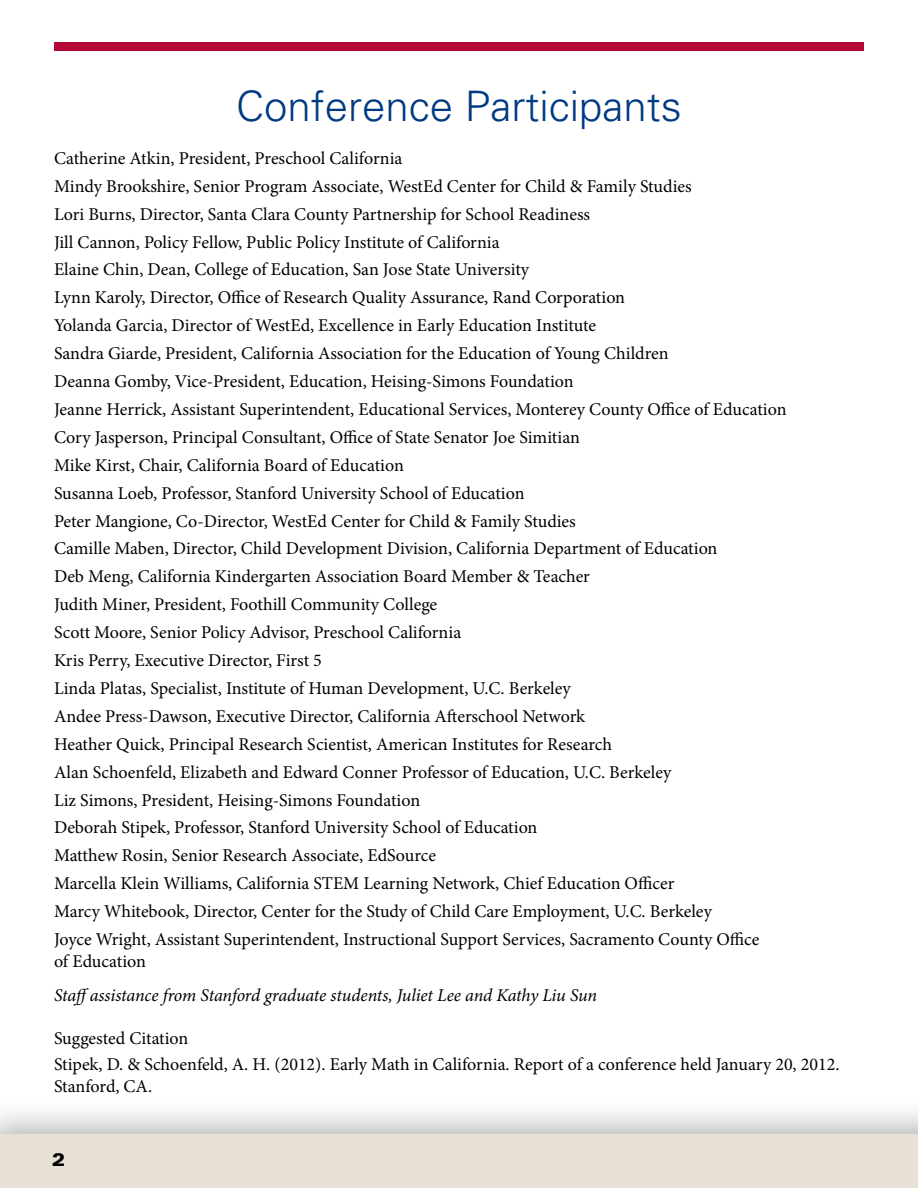
<style>
.page{position:relative;width:918px;height:1188px;background:#fff}
.page>*{position:absolute;margin:0;border:0;box-sizing:border-box;transform-origin:0 0}
.t1{font:300 42px "Univers";color:#013a81}
.t2{font:18px/27.9px "Minion Pro";color:#000}
.t3{font:italic 18px "Minion Pro";letter-spacing:-.01em;color:#000}
.t4{font:900 expanded 18px "Univers";color:#000}
</style>
<div class="page">
<div style="left:0;top:1097px;width:918px;height:91px;background:#000;opacity:.3"></div>
<div style="left:0;top:1134px;width:918px;height:54px;background:#e7e1d5"></div>
<div style="left:54px;top:42px;width:810px;height:9px;background:#b30838"></div>
<h1 class="t1" style="left:236px;top:81px;width:447px">Conference Participants</h1>
<p class="t2" style="left:54px;top:144px;width:734px">Catherine Atkin, President, Preschool California<br>Mindy Brookshire, Senior Program Associate, WestEd Center for Child &amp; Family Studies<br>Lori Burns, Director, Santa Clara County Partnership for School Readiness<br>Jill Cannon, Policy Fellow, Public Policy Institute of California<br>Elaine Chin, Dean, College of Education, San Jose State University<br>Lynn Karoly, Director, Office of Research Quality Assurance, Rand Corporation<br>Yolanda Garcia, Director of WestEd, Excellence in Early Education Institute<br>Sandra Giarde, President, California Association for the Education of Young Children<br>Deanna Gomby, Vice-President, Education, Heising-Simons Foundation<br>Jeanne Herrick, Assistant Superintendent, Educational Services, Monterey County Office of Education Cory Jasperson, Principal Consultant, Office of State Senator Joe Simitian<br>Mike Kirst, Chair, California Board of Education<br>Susanna Loeb, Professor, Stanford University School of Education<br>Peter Mangione, Co-Director, WestEd Center for Child &amp; Family Studies<br>Camille Maben, Director, Child Development Division, California Department of Education<br>Deb Meng, California Kindergarten Association Board Member &amp; Teacher<br>Judith Miner, President, Foothill Community College<br>Scott Moore, Senior Policy Advisor, Preschool California<br>Kris Perry, Executive Director, First 5<br>Linda Platas, Specialist, Institute of Human Development, U.C. Berkeley<br>Andee Press-Dawson, Executive Director, California Afterschool Network<br>Heather Quick, Principal Research Scientist, American Institutes for Research<br>Alan Schoenfeld, Elizabeth and Edward Conner Professor of Education, U.C. Berkeley<br>Liz Simons, President, Heising-Simons Foundation<br>Deborah Stipek, Professor, Stanford University School of Education<br>Matthew Rosin, Senior Research Associate, EdSource<br>Marcella Klein Williams, California STEM Learning Network, Chief Education Officer<br>Marcy Whitebook, Director, Center for the Study of Child Care Employment, U.C. Berkeley<br>Joyce Wright, Assistant Superintendent, Instructional Support Services, Sacramento County Office</p>
<p class="t2" style="left:54px;top:948px;width:93px">of Education</p>
<p class="t3" style="left:54px;top:983px;width:545px">Staffassistance from Stanford graduate students, Juliet Lee and Kathy Liu Sun</p>
<p class="t2" style="left:54px;top:1025px;width:787px;line-height:25.8px">Suggested Citation<br>Stipek, D. &amp; Schoenfeld, A. H. (2012). Early Math in California. Report of a conference held January 20, 2012.</p>
<p class="t2" style="left:54px;top:1073px;width:100px">Stanford, CA.</p>
<p class="t4" style="left:52px;top:1149px;width:15px">2</p>
</div>
